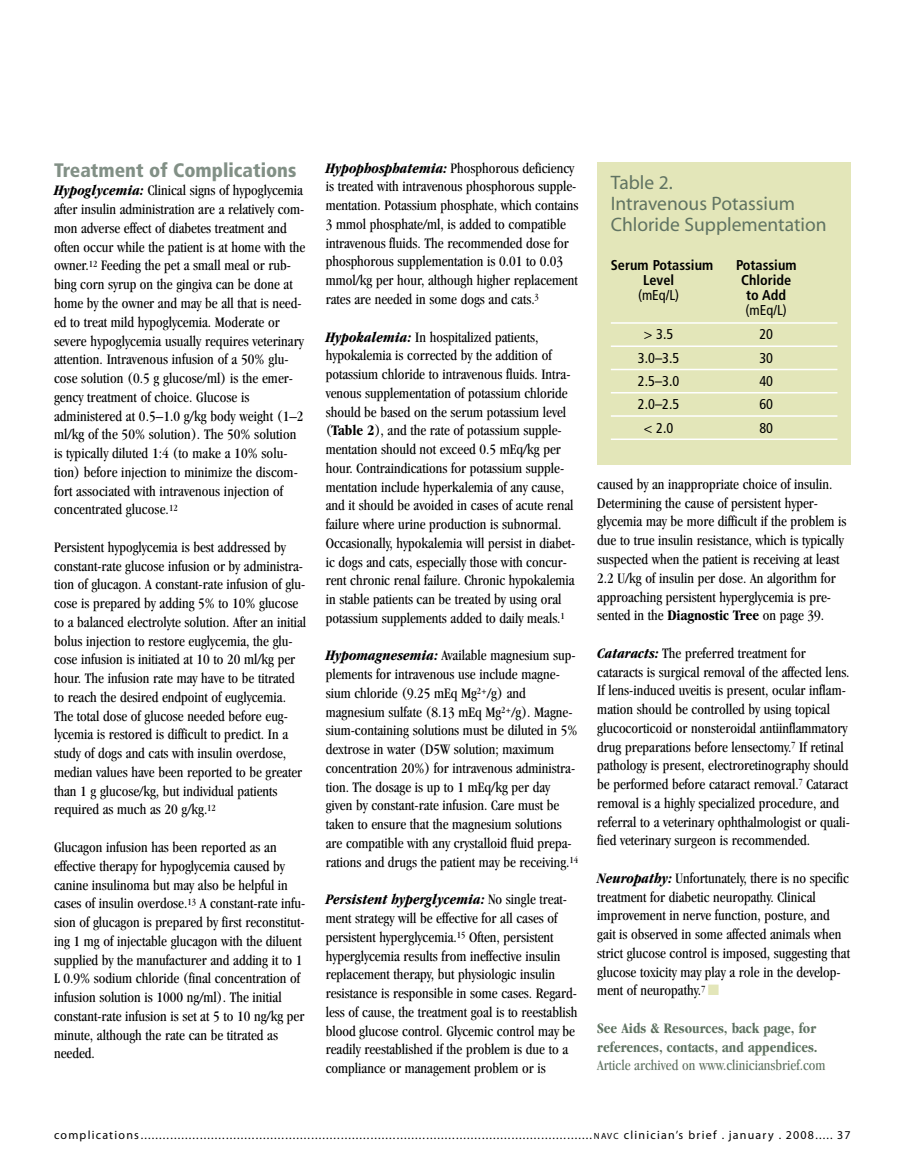
<style>
.page{position:relative;width:905px;height:1175px;background:#fff}
.page>*{position:absolute;margin:0;border:0;box-sizing:border-box;transform-origin:0 0}
.t1{font:19.5px/21px "Myriad";color:#607362}
.t2{font:900 condensed 19.5px "Frutiger";color:#829086}
.t3{font:condensed 15px/18.8px "Garamond";color:#000}
.t4{font:700 condensed 15px/18.8px "Garamond";color:#607362}
.t5{font:condensed 15px "Garamond";color:#607362}
.t6{font:condensed 14.25px "Frutiger";color:#000}
.t7{font:700 condensed 14.25px "Frutiger";color:#000}
.t8{font:12px "Myriad";letter-spacing:.1em;color:#000}
.s1{font-weight:700;font-style:italic}
.s2{font-weight:700}
.s3{color:#e3e6b9}
.s4{font-size:9px}
</style>
<div class="page">
<div style="left:597px;top:162px;width:253px;height:303px;background:#e3e6b9"></div>
<hr style="left:610px;top:322px;width:227px;height:2px;background:#fff">
<hr style="left:610px;top:345px;width:227px;height:2px;background:#fff">
<hr style="left:610px;top:369px;width:227px;height:1px;background:#fff">
<hr style="left:610px;top:392px;width:227px;height:1px;background:#fff">
<hr style="left:610px;top:415px;width:227px;height:2px;background:#fff">
<hr style="left:610px;top:438px;width:227px;height:2px;background:#fff">
<h1 class="t2" style="left:54px;top:162px;width:244px">Treatment of Complications</h1>
<p class="t3" style="left:54px;top:182px;width:253px"><span class="s1">Hypoglycemia:</span> Clinical signs of hypoglycemia after insulin administration are a relatively com&shy;mon adverse effect of diabetes treatment and often occur while the patient is at home with the owner.<sup>12</sup> Feeding the pet a small meal or rub&shy;bing corn syrup on the gingiva can be done at home by the owner and may be all that is need&shy;ed to treat mild hypoglycemia. Moderate or severe hypoglycemia usually requires veterinary attention. Intravenous infusion of a 50% glu&shy;cose solution (0.5 g glucose/ml) is the emer&shy;gency treatment of choice. Glucose is administered at 0.5–1.0 g/kg body weight (1–2 ml/kg of the 50% solution). The 50% solution is typically diluted 1:4 (to make a 10% solu&shy;tion) before injection to minimize the discom&shy;fort associated with intravenous injection of concentrated glucose.<sup>12</sup></p>
<p class="t3" style="left:54px;top:539px;width:254px">Persistent hypoglycemia is best addressed by constant-rate glucose infusion or by administra&shy;tion of glucagon. A constant-rate infusion of glu&shy;cose is prepared by adding 5% to 10% glucose to a balanced electrolyte solution. After an initial bolus injection to restore euglycemia, the glu&shy;cose infusion is initiated at 10 to 20 ml/kg per hour. The infusion rate may have to be titrated to reach the desired endpoint of euglycemia.<br>The total dose of glucose needed before eug&shy;lycemia is restored is difficult to predict. In a study of dogs and cats with insulin overdose, median values have been reported to be greater than 1 g glucose/kg, but individual patients required as much as 20 g/kg.<sup>12</sup></p>
<p class="t3" style="left:54px;top:839px;width:253px">Glucagon infusion has been reported as an effective therapy for hypoglycemia caused by canine insulinoma but may also be helpful in cases of insulin overdose.<sup>13</sup> A constant-rate infu&shy;sion of glucagon is prepared by first reconstitut&shy;ing 1 mg of injectable glucagon with the diluent supplied by the manufacturer and adding it to 1<br>L 0.9% sodium chloride (final concentration of infusion solution is 1000 ng/ml). The initial constant-rate infusion is set at 5 to 10 ng/kg per minute, although the rate can be titrated as needed.</p>
<p class="t3" style="left:326px;top:160px;width:254px"><span class="s1">Hypophosphatemia:</span> Phosphorous deficiency is treated with intravenous phosphorous supple&shy;mentation. Potassium phosphate, which contains 3 mmol phosphate/ml, is added to compatible intravenous fluids. The recommended dose for phosphorous supplementation is 0.01 to 0.03 mmol/kg per hour, although higher replacement rates are needed in some dogs and cats.<sup>3</sup></p>
<p class="t3" style="left:326px;top:328px;width:251px"><span class="s1">Hypokalemia:</span> In hospitalized patients, hypokalemia is corrected by the addition of potassium chloride to intravenous fluids. Intra&shy;venous supplementation of potassium chloride should be based on the serum potassium level (<span class="s2">Table 2</span>), and the rate of potassium supple&shy;mentation should not exceed 0.5 mEq/kg per hour. Contraindications for potassium supple&shy;mentation include hyperkalemia of any cause, and it should be avoided in cases of acute renal failure where urine production is subnormal.<br>Occasionally, hypokalemia will persist in diabet&shy;ic dogs and cats, especially those with concur&shy;rent chronic renal failure. Chronic hypokalemia in stable patients can be treated by using oral potassium supplements added to daily meals.<sup>1</sup></p>
<p class="t3" style="left:325px;top:647px;width:254px"><span class="s1">Hypomagnesemia:</span> Available magnesium sup&shy;plements for intravenous use include magne&shy;sium chloride (9.25 mEq Mg<sup>2+</sup>/g) and magnesium sulfate (8.13 mEq Mg<sup>2+</sup>/g). Magne&shy;sium-containing solutions must be diluted in 5% dextrose in water (D5W solution; maximum concentration 20%) for intravenous administra&shy;tion. The dosage is up to 1 mEq/kg per day given by constant-rate infusion. Care must be taken to ensure that the magnesium solutions are compatible with any crystalloid fluid prepa&shy;rations and drugs the patient may be receiving.<sup>14</sup></p>
<p class="t3" style="left:325px;top:891px;width:253px"><span class="s1">Persistent hyperglycemia:</span> No single treat&shy;ment strategy will be effective for all cases of persistent hyperglycemia.<sup>15</sup> Often, persistent hyperglycemia results from ineffective insulin replacement therapy, but physiologic insulin resistance is responsible in some cases. Regard&shy;less of cause, the treatment goal is to reestablish blood glucose control. Glycemic control may be readily reestablished if the problem is due to a compliance or management problem or is</p>
<h1 class="t1" style="left:610px;top:174px;width:217px">Table 2.<br>Intravenous Potassium<br>Chloride Supplementation</h1>
<p class="t7" style="left:610px;top:259px;width:104px">Serum Potassium</p>
<p class="t7" style="left:736px;top:259px;width:62px">Potassium</p>
<p class="t7" style="left:643px;top:274px;width:33px">Level</p>
<p class="t7" style="left:741px;top:274px;width:52px">Chloride</p>
<p class="t6" style="left:638px;top:289px;width:43px">(mEq/L)</p>
<p class="t7" style="left:746px;top:289px;width:41px">to Add</p>
<p class="t6" style="left:745px;top:304px;width:43px">(mEq/L)</p>
<p class="t6" style="left:644px;top:329px;width:31px">&gt; 3.5</p>
<p class="t6" style="left:759px;top:329px;width:15px">20</p>
<p class="t6" style="left:638px;top:352px;width:43px">3.0–3.5</p>
<p class="t6" style="left:759px;top:352px;width:15px">30</p>
<p class="t6" style="left:638px;top:375px;width:43px">2.5–3.0</p>
<p class="t6" style="left:759px;top:375px;width:15px">40</p>
<p class="t6" style="left:638px;top:398px;width:43px">2.0–2.5</p>
<p class="t6" style="left:759px;top:398px;width:15px">60</p>
<p class="t6" style="left:644px;top:422px;width:31px">&lt; 2.0</p>
<p class="t6" style="left:759px;top:422px;width:15px">80</p>
<p class="t3" style="left:597px;top:476px;width:251px">caused by an inappropriate choice of insulin.<br>Determining the cause of persistent hyper&shy;glycemia may be more difficult if the problem is due to true insulin resistance, which is typically suspected when the patient is receiving at least 2.2 U/kg of insulin per dose. An algorithm for approaching persistent hyperglycemia is pre&shy;sented in the <span class="s2">Diagnostic Tree</span> on page 39.</p>
<p class="t3" style="left:597px;top:644px;width:254px"><span class="s1">Cataracts:</span> The preferred treatment for cataracts is surgical removal of the affected lens.<br>If lens-induced uveitis is present, ocular inflam&shy;mation should be controlled by using topical glucocorticoid or nonsteroidal antiinflammatory drug preparations before lensectomy.<sup>7</sup> If retinal pathology is present, electroretinography should be performed before cataract removal.<sup>7</sup> Cataract removal is a highly specialized procedure, and referral to a veterinary ophthalmologist or quali&shy;fied veterinary surgeon is recommended.</p>
<p class="t3" style="left:597px;top:869px;width:254px"><span class="s1">Neuropathy:</span> Unfortunately, there is no specific treatment for diabetic neuropathy. Clinical improvement in nerve function, posture, and gait is observed in some affected animals when strict glucose control is imposed, suggesting that glucose toxicity may play a role in the develop&shy;ment of neuropathy.<sup>7</sup> <span class="s3">■</span></p>
<p class="t4" style="left:597px;top:1020px;width:222px">See Aids &amp; Resources, back page, for references, contacts, and appendices.</p>
<p class="t5" style="left:597px;top:1059px;width:230px">Article archived on www.cliniciansbrief.com</p>
<p class="t8" style="left:54px;top:1129px;width:798px">complications..........................................................................................................................<span class="s4">NAVC</span> clinician’s brief . january . 2008..... 37</p>
</div>
